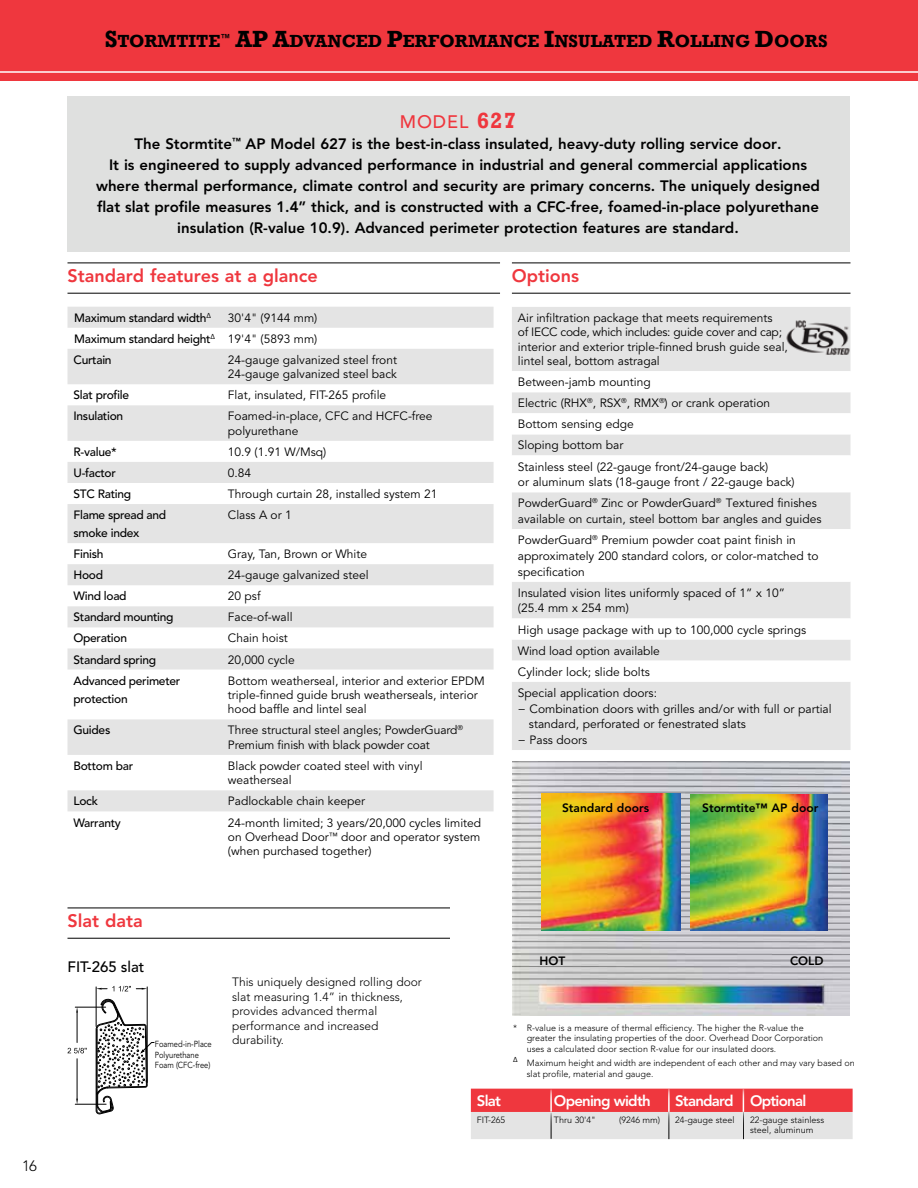
<style>
.page{position:relative;width:918px;height:1188px;background:#fff}
.page>*{position:absolute;margin:0;border:0;box-sizing:border-box;transform-origin:0 0}
.t1{font:700 18px "Rockwell";color:#000}
.t2{font:800 18px "Avenir LT Std";color:#ef373e}
.t3{font:500 18px "Avenir LT Std";letter-spacing:.05em;color:#ef373e}
.t4{font:800 15px/21px "Avenir LT Std";color:#000;text-align:center}
.t5{font:800 15px "Avenir LT Std";letter-spacing:-.05em;color:#fff}
.t6{font:500 15px "Avenir LT Std";color:#000}
.t7{font:300 15px "Avenir LT Std";color:#000}
.t8{font:12px/14.4px "Avenir LT Std";color:#000}
.t9{font:500 12px/21px "Avenir LT Std";letter-spacing:-.025em;color:#000}
.t10{font:300 12px/14.4px "Avenir LT Std";color:#000}
.t11{font:800 12px "Avenir LT Std";color:#000}
.t12{font:300 9px/10.5px "Avenir LT Std";color:#000}
.t13{font:8.7px/10.5px "Avenir LT Std";color:#000;scale:.86 1}
.s1{font-size:24px}
.s2{font-family:"Rockwell";font-weight:700;font-size:22.5px}
.s3{font-weight:400}
.s4{font-size:9px}
</style>
<div class="page">
<div style="left:0;top:0;width:918px;height:81px;background:#ef373e"></div>
<div style="left:68px;top:96px;width:782px;height:156px;background:#dfe0df"></div>
<hr style="left:68px;top:908px;width:382px;height:1px;background:#000">
<hr style="left:68px;top:938px;width:382px;height:1px;background:#000">
<hr style="left:75px;top:1007px;width:31px;height:1px;background:#000">
<hr style="left:75px;top:1104px;width:31px;height:1px;background:#000">
<hr style="left:77px;top:1013px;width:1px;height:30px;background:#000">
<hr style="left:77px;top:1059px;width:1px;height:40px;background:#000">
<svg style="left:76px;top:1007px;width:2px;height:6px"></svg>
<svg style="left:68px;top:1048px;width:19px;height:5px"></svg>
<svg style="left:96px;top:986px;width:58px;height:128px"></svg>
<img style="left:512px;top:761px;width:337px;height:255px">
<img style="left:691px;top:795px;width:137px;height:136px">
<img style="left:542px;top:794px;width:139px;height:137px">
<hr style="left:0;top:71px;width:918px;height:2px;background:#fff">
<div style="left:512px;top:307px;width:338px;height:443px;background:#e4e4e4"></div>
<svg style="left:512px;top:371px;width:338px;height:311px"></svg>
<hr style="left:68px;top:263px;width:432px;height:1px;background:#000">
<hr style="left:68px;top:293px;width:432px;height:1px;background:#000">
<svg style="left:68px;top:307px;width:426px;height:504px;fill:#e4e4e4"></svg>
<hr style="left:512px;top:263px;width:338px;height:1px;background:#000">
<hr style="left:512px;top:293px;width:338px;height:1px;background:#000">
<img style="left:783px;top:317px;width:68px;height:41px">
<svg style="left:471px;top:1089px;width:382px;height:50px;background:#e89497"></svg>
<p class="t7" style="left:22px;top:1157px;width:16px">16</p>
<h1 class="t1" style="left:105px;top:30px;width:724px"><span class="s1">S</span>TORMTITE<sup>™</sup> <span class="s1">AP A</span>DVANCED <span class="s1">P</span>ERFORMANCE <span class="s1">I</span>NSULATED <span class="s1">R</span>OLLING <span class="s1">D</span>OORS</h1>
<h1 class="t3" style="left:400px;top:111px;width:118px">MODEL <span class="s2">627</span></h1>
<p class="t4" style="left:96px;top:133px;width:725px">The Stormtite<sup>™</sup> AP Model 627 is the best-in-class insulated, heavy-duty rolling service door.<br>It is engineered to supply advanced performance in industrial and general commercial applications where thermal performance, climate control and security are primary concerns. The uniquely designed flat slat profile measures 1.4” thick, and is constructed with a CFC-free, foamed-in-place polyurethane insulation (R-value 10.9). Advanced perimeter protection features are standard.</p>
<h1 class="t2" style="left:68px;top:265px;width:252px">Standard features at a glance</h1>
<p class="t9" style="left:74px;top:307px;width:138px">Maximum standard width<sup>∆</sup></p>
<p class="t9" style="left:74px;top:307px;width:245px;text-align:justify;text-indent:154px"><span class="s3">30'4" (9144 mm)<br></span>Maximum standard height<sup>∆</sup> <span class="s3">19'4" (5893 mm)<br></span>Curtain</p>
<p class="t8" style="left:228px;top:353px;width:171px">24-gauge galvanized steel front<br>24-gauge galvanized steel back</p>
<p class="t9" style="left:74px;top:385px;width:57px">Slat profile</p>
<p class="t8" style="left:228px;top:388px;width:160px">Flat, insulated, FIT-265 profile</p>
<p class="t9" style="left:74px;top:406px;width:51px">Insulation</p>
<p class="t8" style="left:228px;top:409px;width:206px">Foamed-in-place, CFC and HCFC-free polyurethane</p>
<p class="t9" style="left:74px;top:442px;width:45px">R-value*</p>
<p class="t8" style="left:228px;top:445px;width:100px">10.9 (1.91 W/Msq)</p>
<p class="t9" style="left:74px;top:463px;width:44px">U-factor</p>
<p class="t8" style="left:228px;top:466px;width:25px">0.84</p>
<p class="t9" style="left:74px;top:484px;width:59px">STC Rating</p>
<p class="t8" style="left:228px;top:487px;width:211px">Through curtain 28, installed system 21</p>
<p class="t9" style="left:74px;top:506px;width:94px;line-height:18px">Flame spread and smoke index</p>
<p class="t8" style="left:228px;top:508px;width:65px">Class A or 1</p>
<p class="t9" style="left:74px;top:544px;width:31px">Finish</p>
<p class="t8" style="left:228px;top:547px;width:141px">Gray, Tan, Brown or White</p>
<p class="t9" style="left:74px;top:565px;width:31px">Hood</p>
<p class="t8" style="left:228px;top:568px;width:142px">24-gauge galvanized steel</p>
<p class="t9" style="left:74px;top:586px;width:55px">Wind load</p>
<p class="t8" style="left:228px;top:589px;width:34px">20 psf</p>
<p class="t9" style="left:74px;top:607px;width:102px">Standard mounting</p>
<p class="t8" style="left:228px;top:610px;width:66px">Face-of-wall</p>
<p class="t9" style="left:74px;top:628px;width:55px">Operation</p>
<p class="t8" style="left:228px;top:631px;width:62px">Chain hoist</p>
<p class="t9" style="left:74px;top:649px;width:84px">Standard spring</p>
<p class="t8" style="left:228px;top:653px;width:68px">20,000 cycle</p>
<p class="t9" style="left:74px;top:672px;width:108px;line-height:18px">Advanced perimeter protection</p>
<p class="t8" style="left:228px;top:674px;width:258px">Bottom weatherseal, interior and exterior EPDM triple-finned guide brush weatherseals, interior hood baffle and lintel seal</p>
<p class="t9" style="left:74px;top:720px;width:38px">Guides</p>
<p class="t8" style="left:228px;top:724px;width:236px">Three structural steel angles; PowderGuard<sup>®<br></sup>Premium finish with black powder coat</p>
<p class="t9" style="left:74px;top:756px;width:61px">Bottom bar</p>
<p class="t8" style="left:228px;top:759px;width:196px">Black powder coated steel with vinyl weatherseal</p>
<p class="t9" style="left:74px;top:791px;width:26px">Lock</p>
<p class="t8" style="left:228px;top:794px;width:139px">Padlockable chain keeper</p>
<p class="t9" style="left:74px;top:812px;width:49px">Warranty</p>
<p class="t8" style="left:228px;top:816px;width:255px;text-align:justify">24-month limited; 3 years/20,000 cycles limited on Overhead Door<span class="s4">™</span> door and operator system (when purchased together)</p>
<h1 class="t2" style="left:68px;top:910px;width:77px">Slat data</h1>
<p class="t6" style="left:68px;top:958px;width:78px">FIT-265 slat</p>
<p class="t13" style="left:155px;top:1039px;width:68px">Foamed-in-Place<br>Polyurethane<br>Foam (CFC-free)</p>
<p class="t10" style="left:232px;top:975px;width:191px">This uniquely designed rolling door slat measuring 1.4” in thickness, provides advanced thermal performance and increased durability.</p>
<h1 class="t2" style="left:512px;top:265px;width:69px">Options</h1>
<p class="t8" style="left:518px;top:311px;width:271px">Air infiltration package that meets requirements<br>of IECC code, which includes: guide cover and cap; interior and exterior triple-finned brush guide seal, lintel seal, bottom astragal</p>
<p class="t8" style="left:518px;top:372px;width:254px;line-height:21px">Between-jamb mounting<br>Electric (RHX<sup>®</sup>, RSX<sup>®</sup>, RMX<sup>®</sup>) or crank operation<br>Bottom sensing edge<br>Sloping bottom bar<br>Stainless steel (22-gauge front/24-gauge back)</p>
<p class="t8" style="left:518px;top:472px;width:300px;line-height:21.1px">or aluminum slats (18-gauge front / 22-gauge back)<br>PowderGuard<sup>®</sup> Zinc or PowderGuard<sup>®</sup> Textured finishes</p>
<p class="t8" style="left:518px;top:509px;width:305px;line-height:21.1px">available on curtain, steel bottom bar angles and guides<br>PowderGuard<sup>®</sup> Premium powder coat paint finish in</p>
<p class="t8" style="left:518px;top:548px;width:302px;line-height:15.8px">approximately 200 standard colors, or color-matched to specification</p>
<p class="t8" style="left:518px;top:585px;width:269px;line-height:15.8px">Insulated vision lites uniformly spaced of 1” x 10” (25.4 mm x 254 mm)</p>
<p class="t8" style="left:518px;top:619px;width:290px;line-height:21px">High usage package with up to 100,000 cycle springs Wind load option available<br>Cylinder lock; slide bolts<br>Special application doors:</p>
<p class="t8" style="left:518px;top:702px;width:315px">− Combination doors with grilles and/or with full or partial</p>
<p class="t8" style="left:529px;top:717px;width:219px">standard, perforated or fenestrated slats</p>
<p class="t8" style="left:518px;top:733px;width:71px">− Pass doors</p>
<p class="t11" style="left:562px;top:801px;width:89px">Standard doors</p>
<p class="t11" style="left:702px;top:800px;width:118px">Stormtite™ AP door</p>
<p class="t11" style="left:540px;top:953px;width:27px">HOT</p>
<p class="t11" style="left:790px;top:953px;width:35px">COLD</p>
<p class="t12" style="left:527px;top:1022px;width:298px;text-indent:-14px">* R-value is a measure of thermal efficiency. The higher the R-value the greater the insulating properties of the door. Overhead Door Corporation uses a calculated door section R-value for our insulated doors.</p>
<p class="t12" style="left:527px;top:1057px;width:330px;text-indent:-14px"><sup>∆</sup> Maximum height and width are independent of each other and may vary based on slat profile, material and gauge.</p>
<p class="t5" style="left:477px;top:1092px;width:26px">Slat</p>
<p class="t5" style="left:554px;top:1092px;width:98px">Opening width</p>
<p class="t5" style="left:675px;top:1092px;width:133px">Standard Optional</p>
<p class="t12" style="left:477px;top:1114px;width:30px">FIT-265</p>
<p class="t12" style="left:554px;top:1114px;width:43px">Thru 30'4"</p>
<p class="t12" style="left:619px;top:1114px;width:43px">(9246 mm)</p>
<p class="t12" style="left:675px;top:1114px;width:61px">24-gauge steel</p>
<p class="t12" style="left:750px;top:1114px;width:76px">22-gauge stainless steel, aluminum</p>
</div>
